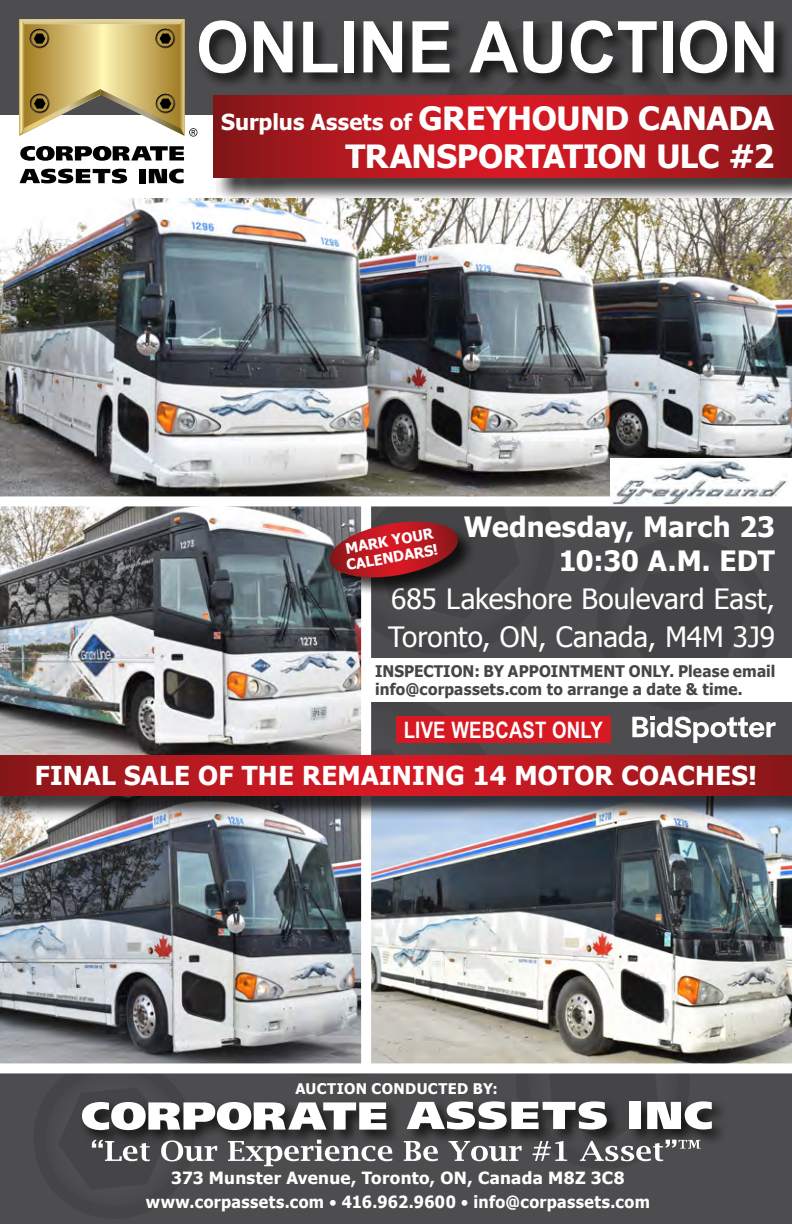
<style>
.page{position:relative;width:792px;height:1224px;background:#4d4d4f}
.page>*{position:absolute;margin:0;border:0;box-sizing:border-box;transform-origin:0 0}
.t1{font:700 71.4px "Arial";color:#fff;scale:.95 1}
.t2{font:700 32px "Tahoma";letter-spacing:-.015em;color:#fff}
.t3{font:28px/38px "Tahoma";letter-spacing:.005em;color:#fff}
.t4{font:700 28px/34px "Tahoma";letter-spacing:.005em;color:#fff;text-align:right}
.t5{font:700 26px "Tahoma";letter-spacing:.01em;color:#fff}
.t6{font:700 22.6px "Arial Narrow";letter-spacing:.01em;color:#fff}
.t7{font:700 22px "Tahoma";letter-spacing:.005em;color:#fff}
.t8{font:700 16.8px/24px "Tahoma";letter-spacing:.02em;color:#fff;text-align:center}
.t9{font:700 16px/18px "Tahoma";letter-spacing:.01em;color:#464547;scale:.96 1}
.t10{font:700 14.6px/16.6px "Tahoma";letter-spacing:.025em;color:#fff}
.s1{font-size:32px}
.s2{font-size:12.6px}
</style>
<div class="page">
<img style="left:0;top:506px;width:361px;height:250px">
<img style="left:0;top:821px;width:361px;height:242px">
<img style="left:371px;top:821px;width:421px;height:242px">
<img style="left:0;top:197px;width:792px;height:299px">
<div style="left:79px;top:1098px;width:649px;height:48px;background:#000;opacity:.75"></div>
<svg style="left:82px;top:1102px;width:304px;height:28px"></svg>
<svg style="left:407px;top:1101px;width:200px;height:29px"></svg>
<div style="left:629px;top:1102px;width:12px;height:27px;background:#fff"></div>
<svg style="left:647px;top:1101px;width:65px;height:29px"></svg>
<svg style="left:92px;top:1140px;width:58px;height:21px"></svg>
<svg style="left:161px;top:1140px;width:56px;height:21px"></svg>
<svg style="left:228px;top:1140px;width:164px;height:26px"></svg>
<svg style="left:404px;top:1141px;width:34px;height:20px"></svg>
<svg style="left:449px;top:1141px;width:73px;height:20px"></svg>
<svg style="left:532px;top:1141px;width:35px;height:20px"></svg>
<svg style="left:580px;top:1140px;width:121px;height:21px"></svg>
<div style="left:0;top:115px;width:792px;height:82px;background:#fff"></div>
<div style="left:0;top:1063px;width:792px;height:10px;background:#fff"></div>
<div style="left:361px;top:501px;width:10px;height:569px;background:#fff"></div>
<svg style="left:20px;top:146px;width:164px;height:15px"></svg>
<svg style="left:20px;top:169px;width:107px;height:14px"></svg>
<div style="left:139px;top:169px;width:7px;height:14px;background:#000"></div>
<svg style="left:149px;top:169px;width:35px;height:14px"></svg>
<svg style="left:19px;top:19px;width:178px;height:118px;background:#c1af79"></svg>
<div style="left:0;top:758px;width:792px;height:63px;background:#000;opacity:.75"></div>
<svg style="left:0;top:756px;width:792px;height:39px;background:#b4181f"></svg>
<div style="left:366px;top:658px;width:426px;height:44px;background:#fff"></div>
<div style="left:217px;top:98px;width:575px;height:104px;background:#000;opacity:.75"></div>
<svg style="left:213px;top:95px;width:579px;height:82px;background:#b4181f"></svg>
<div style="left:0;top:496px;width:792px;height:10px;background:#fff"></div>
<div style="left:330px;top:521px;width:147px;height:76px;background:#000;opacity:.75"></div>
<svg style="left:328px;top:522px;width:132px;height:59px;background:#94272d"></svg>
<div style="left:195px;top:18px;width:595px;height:72px;background:#000;opacity:.75"></div>
<div style="left:396px;top:716px;width:214px;height:26px;background:#d71924"></div>
<svg style="left:632px;top:717px;width:144px;height:26px"></svg>
<img style="left:610px;top:458px;width:182px;height:46px">
<h1 class="t1" style="left:196px;top:0;width:615px">ONLINE AUCTION</h1>
<h3 class="t7" style="left:221px;top:106px;width:554px">Surplus Assets of <span class="s1">GREYHOUND CANADA</span></h3>
<h2 class="t2" style="left:346px;top:134px;width:430px">TRANSPORTATION ULC #2</h2>
<h3 class="t4" style="left:464px;top:508px;width:313px">Wednesday, March 23<br>10:30 A.M. EDT</h3>
<h3 class="t3" style="left:388px;top:578px;width:389px">685 Lakeshore Boulevard East,<br>Toronto, ON, Canada, M4M 3J9</h3>
<p class="t10" style="left:342px;top:540px;width:94px;rotate:-10deg">MARK YOUR<br>CALENDARS!</p>
<p class="t9" style="left:375px;top:662px;width:419px">INSPECTION: BY APPOINTMENT ONLY. Please email info@corpassets.com to arrange a date &amp; time.</p>
<h3 class="t6" style="left:404px;top:713px;width:201px">LIVE WEBCAST ONLY</h3>
<h3 class="t5" style="left:35px;top:758px;width:724px">FINAL SALE OF THE REMAINING 14 MOTOR COACHES!</h3>
<p class="t10" style="left:295px;top:1080px;width:204px">AUCTION CONDUCTED BY:</p>
<p class="t8" style="left:146px;top:1165px;width:506px">373 Munster Avenue, Toronto, ON, Canada M8Z 3C8 www.corpassets.com <span class="s2">•</span> 416.962.9600 <span class="s2">•</span> info@corpassets.com</p>
</div>
